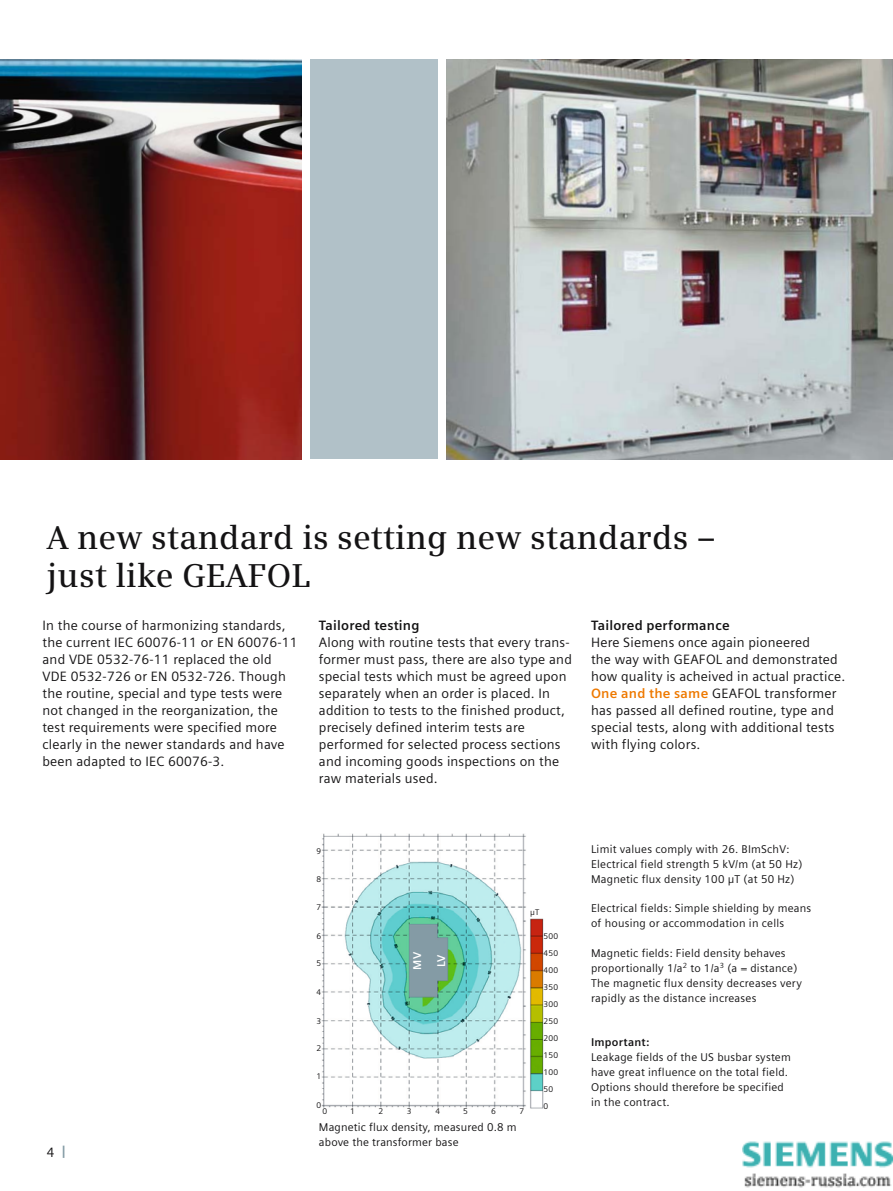
<style>
.page{position:relative;width:893px;height:1191px;background:#fff}
.page>*{position:absolute;margin:0;border:0;box-sizing:border-box;transform-origin:0 0}
.t1{font:600 33px/38.2px "Siemens Serif";letter-spacing:.005em;color:#141314}
.t2{font:13.5px/17px "Siemens Sans";letter-spacing:.015em;color:#141314}
.t3{font:700 13.5px "Siemens Sans";letter-spacing:.015em;color:#141314}
.t4{font:11.25px/14.9px "Siemens Sans";letter-spacing:.02em;color:#141314}
.t5{font:700 11.25px "Siemens Sans";letter-spacing:.02em;color:#141314}
.t6{font:700 11.25px/24px "Siemens Sans";color:#fff}
.t7{font:8.25px/17.1px "Siemens Sans";letter-spacing:.025em;color:#141314}
.s1{font-weight:700;color:#ee7900}
.s2{font-weight:700;color:#849ba5}
</style>
<div class="page">
<img style="left:321px;top:833px;width:223px;height:276px">
<img style="left:446px;top:60px;width:447px;height:399px">
<img style="left:0;top:60px;width:302px;height:399px">
<div style="left:310px;top:60px;width:128px;height:399px;background:#b1c1c8"></div>
<img style="left:742px;top:1141px;width:150px;height:47px">
<h1 class="t1" style="left:47px;top:521px;width:671px">A new standard is setting new standards – just like GEAFOL</h1>
<p class="t3" style="left:591px;top:619px;width:140px">Tailored performance</p>
<p class="t2" style="left:591px;top:634px;width:256px">Here Siemens once again pioneered<br>the way with GEAFOL and demonstrated how quality is acheived in actual practice.<br><span class="s1">One and the same</span> GEAFOL transformer has passed all defined routine, type and special tests, along with additional tests with flying colors.</p>
<p class="t2" style="left:43px;top:617px;width:256px">In the course of harmonizing standards, the current IEC 60076-11 or EN 60076-11 and VDE 0532-76-11 replaced the old VDE 0532-726 or EN 0532-726. Though the routine, special and type tests were not changed in the reorganization, the test requirements were specified more clearly in the newer standards and have been adapted to IEC 60076-3.</p>
<p class="t3" style="left:319px;top:619px;width:102px">Tailored testing</p>
<p class="t2" style="left:319px;top:634px;width:254px">Along with routine tests that every trans&shy;former must pass, there are also type and special tests which must be agreed upon separately when an order is placed. In addition to tests to the finished product, precisely defined interim tests are performed for selected process sections and incoming goods inspections on the raw materials used.</p>
<p class="t2" style="left:47px;top:1145px;width:20px">4 <span class="s2">|</span></p>
<p class="t7" style="left:317px;top:843px;width:6px">9</p>
<p class="t7" style="left:317px;top:871px;width:6px">8</p>
<p class="t7" style="left:317px;top:899px;width:6px">7</p>
<p class="t7" style="left:530px;top:904px;width:11px">μT</p>
<p class="t7" style="left:317px;top:928px;width:6px">6</p>
<p class="t7" style="left:317px;top:955px;width:6px">5</p>
<p class="t7" style="left:317px;top:984px;width:6px">4</p>
<p class="t7" style="left:317px;top:1013px;width:6px">3</p>
<p class="t7" style="left:317px;top:1040px;width:6px">2</p>
<p class="t7" style="left:317px;top:1068px;width:6px">1</p>
<p class="t6" style="left:406px;top:969px;width:19px;rotate:-90deg">MV<br>LV</p>
<p class="t7" style="left:317px;top:1097px;width:6px">0</p>
<p class="t7" style="left:322px;top:1103px;width:6px">0</p>
<p class="t7" style="left:350px;top:1103px;width:6px">1</p>
<p class="t7" style="left:378px;top:1103px;width:6px">2</p>
<p class="t7" style="left:407px;top:1103px;width:6px">3</p>
<p class="t7" style="left:436px;top:1103px;width:6px">4</p>
<p class="t7" style="left:463px;top:1103px;width:6px">5</p>
<p class="t7" style="left:491px;top:1103px;width:6px">6</p>
<p class="t7" style="left:520px;top:1103px;width:6px">7</p>
<p class="t4" style="left:319px;top:1121px;width:199px">Magnetic flux density, measured 0.8 m above the transformer base</p>
<p class="t7" style="left:544px;top:928px;width:16px">500<br>450<br>400<br>350<br>300<br>250<br>200<br>150<br>100<br>50<br>0</p>
<p class="t4" style="left:591px;top:842px;width:213px">Limit values comply with 26. BImSchV:<br>Electrical field strength 5 kV/m (at 50 Hz)<br>Magnetic flux density 100 μT (at 50 Hz)</p>
<p class="t4" style="left:591px;top:902px;width:222px">Electrical fields: Simple shielding by means of housing or accommodation in cells</p>
<p class="t4" style="left:591px;top:946px;width:212px">Magnetic fields: Field density behaves proportionally 1/a<sup>2</sup> to 1/a<sup>3</sup> (a = distance)<br>The magnetic flux density decreases very rapidly as the distance increases</p>
<p class="t5" style="left:591px;top:1038px;width:60px">Important:</p>
<p class="t4" style="left:591px;top:1051px;width:201px">Leakage fields of the US busbar system have great influence on the total field.<br>Options should therefore be specified in the contract.</p>
</div>
